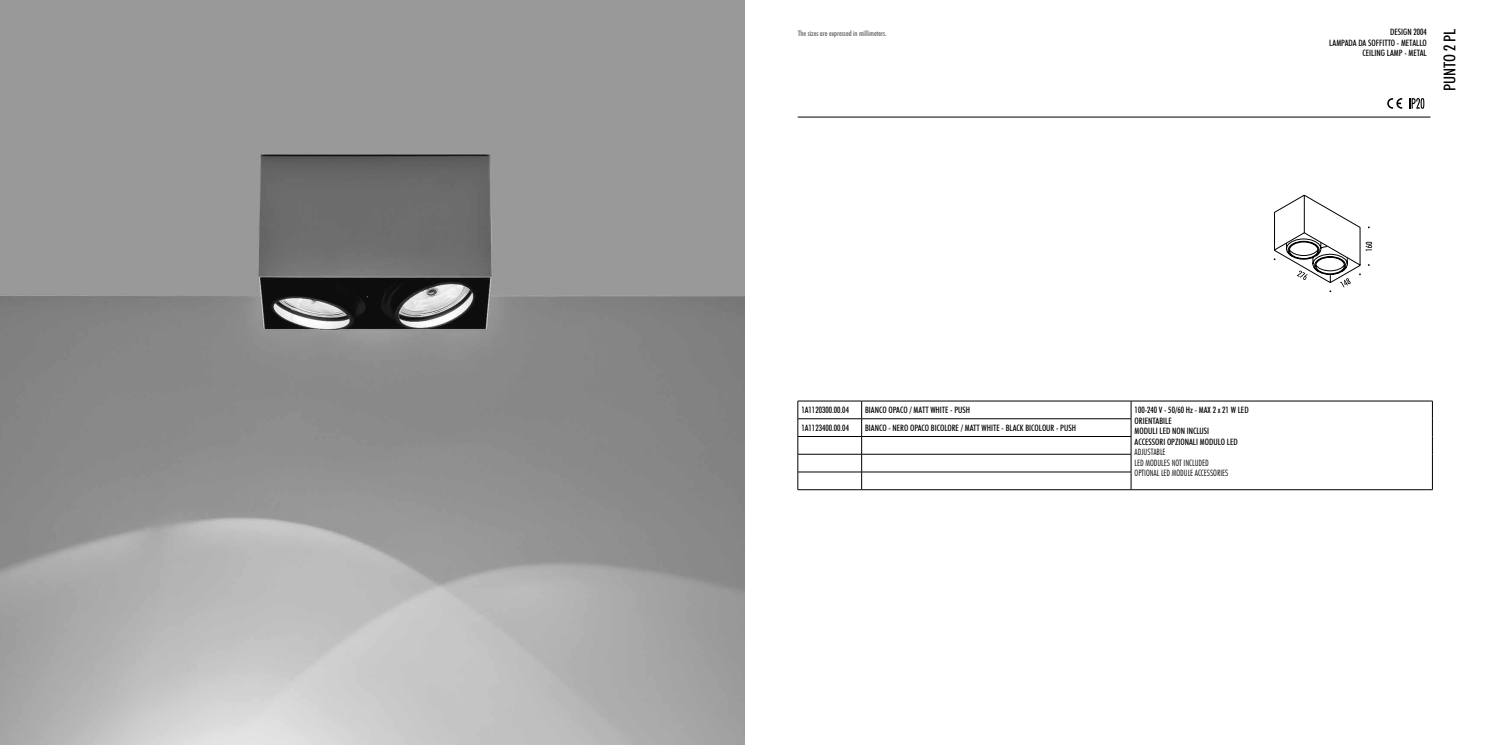
<style>
.page{position:relative;width:1489px;height:745px;background:#fff}
.page>*{position:absolute;margin:0;border:0;box-sizing:border-box;transform-origin:0 0}
.t1{font:500 condensed 16.25px "Futura BT";color:#000}
.t2{font:500 condensed 8.75px/10.5px "Futura BT";color:#000;text-align:right}
.t3{font:300 condensed 8.75px/10.5px "Futura BT";color:#000}
.t4{font:500 condensed 7.5px "Futura BT";color:#595959}
</style>
<div class="page">
<hr style="left:797px;top:117px;width:633px;height:1px;background:#000">
<img style="left:0;top:0;width:744px;height:744px">
<svg style="left:1387px;top:98px;width:14px;height:11px"></svg>
<svg style="left:1409px;top:98px;width:15px;height:11px"></svg>
<svg style="left:1273px;top:195px;width:98px;height:97px"></svg>
<hr style="left:1130px;top:489px;width:302px;height:1px;background:#000">
<hr style="left:797px;top:400px;width:64px;height:1px;background:#000">
<hr style="left:861px;top:400px;width:269px;height:1px;background:#000">
<hr style="left:797px;top:418px;width:64px;height:1px;background:#000">
<hr style="left:861px;top:418px;width:270px;height:1px;background:#000">
<hr style="left:797px;top:436px;width:64px;height:1px;background:#000">
<hr style="left:861px;top:436px;width:270px;height:1px;background:#000">
<hr style="left:797px;top:453px;width:64px;height:1px;background:#000">
<hr style="left:861px;top:453px;width:270px;height:1px;background:#000">
<hr style="left:797px;top:471px;width:64px;height:1px;background:#000">
<svg style="left:797px;top:401px;width:1px;height:88px"></svg>
<hr style="left:861px;top:471px;width:270px;height:1px;background:#000">
<svg style="left:861px;top:401px;width:1px;height:88px"></svg>
<hr style="left:797px;top:489px;width:64px;height:1px;background:#000">
<hr style="left:861px;top:489px;width:269px;height:1px;background:#000">
<hr style="left:1130px;top:400px;width:302px;height:1px;background:#000">
<svg style="left:1431px;top:401px;width:1px;height:88px"></svg>
<svg style="left:1130px;top:401px;width:1px;height:88px"></svg>
<p class="t4" style="left:797px;top:28px;width:90px">The sizes are expressed in millimeters.</p>
<p class="t2" style="left:1329px;top:27px;width:99px">DESIGN 2004<br>LAMPADA DA SOFFITTO - METALLO<br>CEILING LAMP - METAL</p>
<h1 class="t1" style="left:1439px;top:91px;width:64px;rotate:-90deg">PUNTO 2 PL</h1>
<p class="t2" style="left:801px;top:404px;width:49px">1A1120300.00.04</p>
<p class="t2" style="left:865px;top:404px;width:106px">BIANCO OPACO / MATT WHITE - PUSH</p>
<p class="t2" style="left:1134px;top:404px;width:115px;text-align:left">100-240 V - 50/60 Hz - MAX 2 x 21 W LED<br>ORIENTABILE<br>MODULI LED NON INCLUSI<br>ACCESSORI OPZIONALI MODULO LED</p>
<p class="t3" style="left:1134px;top:446px;width:95px">ADJUSTABLE<br>LED MODULES NOT INCLUDED<br>OPTIONAL LED MODULE ACCESSORIES</p>
<p class="t2" style="left:801px;top:422px;width:49px">1A1123400.00.04</p>
<p class="t2" style="left:865px;top:422px;width:212px">BIANCO - NERO OPACO BICOLORE / MATT WHITE - BLACK BICOLOUR - PUSH</p>
</div>
